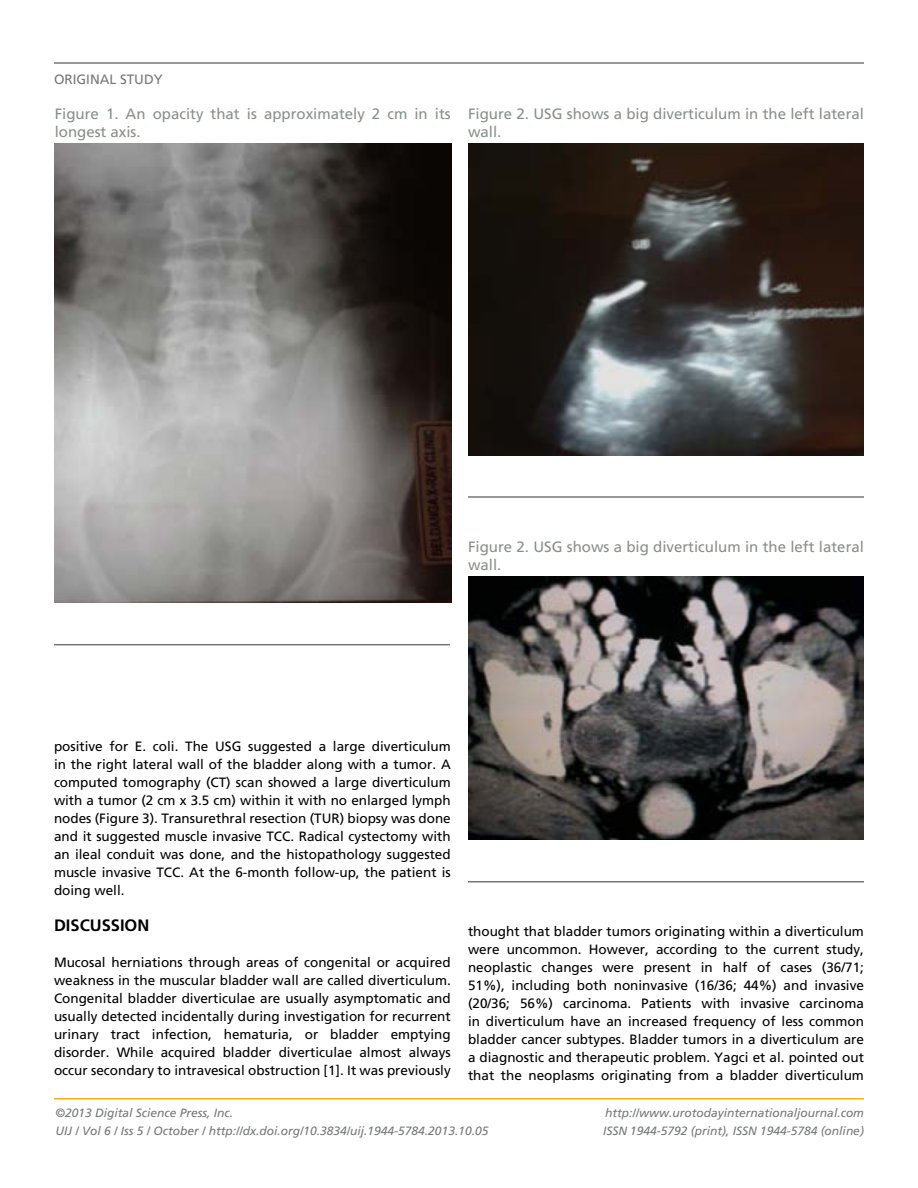
<style>
.page{position:relative;width:918px;height:1188px;background:#fff}
.page>*{position:absolute;margin:0;border:0;box-sizing:border-box;transform-origin:0 0}
.t1{font:700 16.5px "Frutiger";color:#000}
.t2{font:15px/18px "Frutiger";color:#869188}
.t3{font:13.5px/18px "Frutiger";color:#000;text-align:justify}
.t4{font:13.5px "Frutiger";color:#757779}
.t5{font:italic 12px/18px "Frutiger";color:#757779}
</style>
<div class="page">
<hr style="left:54px;top:1098px;width:810px;height:2px;background:#fcaf1a">
<hr style="left:54px;top:62px;width:810px;height:2px;background:#757779">
<hr style="left:54px;top:644px;width:396px;height:1px;background:#757779">
<img style="left:55px;top:143px;width:396px;height:460px">
<img style="left:468px;top:143px;width:396px;height:312px">
<hr style="left:468px;top:496px;width:396px;height:2px;background:#757779">
<img style="left:468px;top:576px;width:396px;height:264px">
<hr style="left:468px;top:881px;width:396px;height:1px;background:#757779">
<p class="t4" style="left:54px;top:72px;width:110px">original study</p>
<p class="t2" style="left:55px;top:105px;width:398px">Figure 1. An opacity that is approximately 2 cm in its longest axis.</p>
<p class="t2" style="left:468px;top:105px;width:398px">Figure 2. USG shows a big diverticulum in the left lateral wall.</p>
<p class="t2" style="left:468px;top:538px;width:398px">Figure 2. USG shows a big diverticulum in the left lateral wall.</p>
<p class="t3" style="left:54px;top:737px;width:398px">positive for E. coli. The USG suggested a large diverticulum in the right lateral wall of the bladder along with a tumor. A computed tomography (CT) scan showed a large diverticulum with a tumor (2 cm x 3.5 cm) within it with no enlarged lymph nodes (Figure 3). Transurethral resection (TUR) biopsy was done and it suggested muscle invasive TCC. Radical cystectomy with an ileal conduit was done, and the histopathology suggested muscle invasive TCC. At the 6-month follow-up, the patient is doing well.</p>
<p class="t1" style="left:54px;top:915px;width:77px">DISCUSSION</p>
<p class="t3" style="left:54px;top:953px;width:398px">Mucosal herniations through areas of congenital or acquired weakness in the muscular bladder wall are called diverticulum.<br>Congenital bladder diverticulae are usually asymptomatic and usually detected incidentally during investigation for recurrent urinary tract infection, hematuria, or bladder emptying disorder. While acquired bladder diverticulae almost always occur secondary to intravesical obstruction [1]. It was previously</p>
<p class="t3" style="left:468px;top:922px;width:398px">thought that bladder tumors originating within a diverticulum were uncommon. However, according to the current study, neoplastic changes were present in half of cases (36/71; 51%), including both noninvasive (16/36; 44%) and invasive (20/36; 56%) carcinoma. Patients with invasive carcinoma in diverticulum have an increased frequency of less common bladder cancer subtypes. Bladder tumors in a diverticulum are a diagnostic and therapeutic problem. Yagci et al. pointed out that the neoplasms originating from a bladder diverticulum</p>
<p class="t5" style="left:56px;top:1104px;width:434px">©2013 Digital Science Press, Inc.<br>UIJ / Vol 6 / Iss 5 / October / http://dx.doi.org/10.3834/uij.1944-5784.2013.10.05</p>
<p class="t5" style="left:603px;top:1104px;width:262px">http://www.urotodayinternationaljournal.com<br>ISSN 1944-5792 (print), ISSN 1944-5784 (online)</p>
</div>
